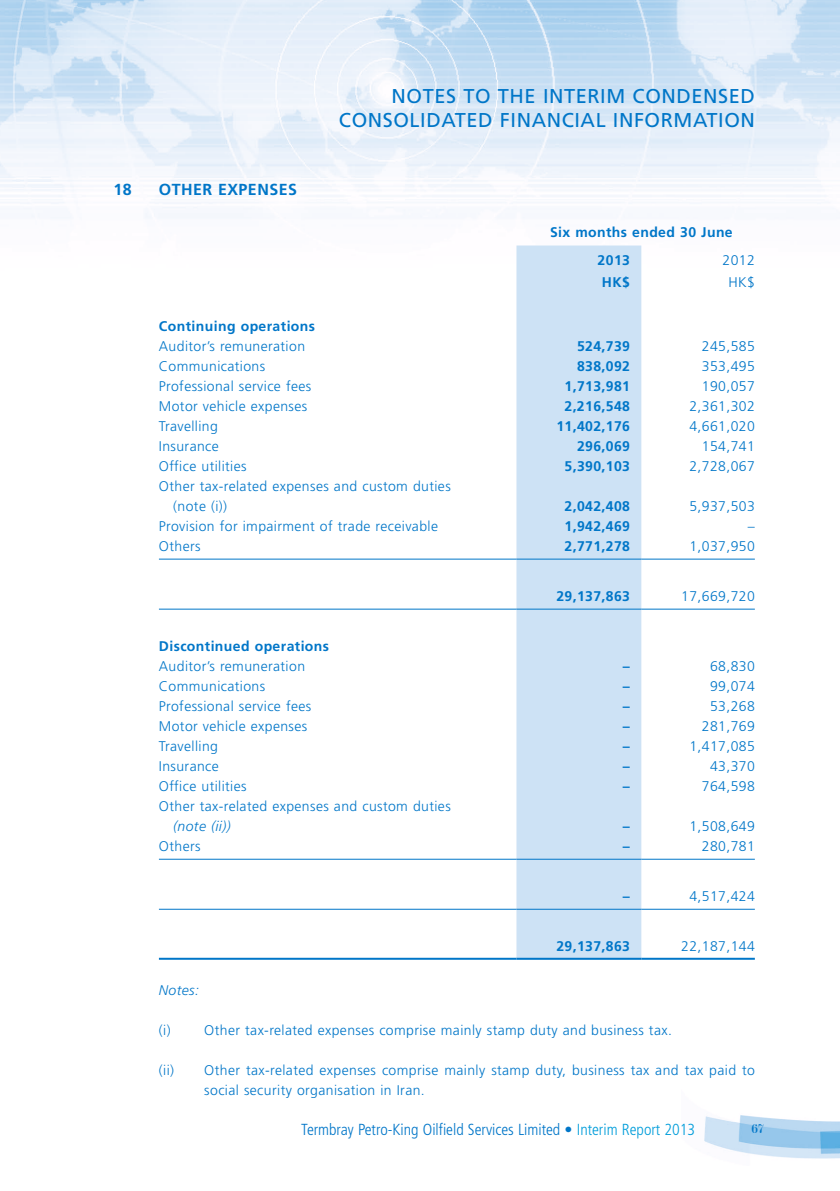
<style>
.page{position:relative;width:840px;height:1191px;background:#fff}
.page>*{position:absolute;margin:0;border:0;box-sizing:border-box;transform-origin:0 0}
.t1{font:20px/24px "Frutiger LT Std";letter-spacing:.03em;color:#0076c8;text-align:right}
.t2{font:300 condensed 16px "Frutiger LT Std";color:#0076c8}
.t3{font:700 16px "Frutiger LT Std";letter-spacing:.03em;color:#0076c8}
.t4{font:300 14px/20px "Frutiger LT Std";letter-spacing:.03em;color:#0076c8}
.t5{font:700 14px/28px "Frutiger LT Std";letter-spacing:.03em;color:#0076c8}
.t6{font:italic 300 14px "Frutiger LT Std";letter-spacing:.03em;color:#0076c8}
.t7{font:14px "Modern";color:#0076c8}
.s1{color:#009dda}
</style>
<div class="page">
<img style="left:1px;top:0;width:838px;height:960px">
<svg style="left:0;top:0;width:1px;height:203px"></svg>
<img style="left:704px;top:1115px;width:135px;height:44px">
<div style="left:516px;top:245px;width:125px;height:712px;background:#cde2f5"></div>
<hr style="left:159px;top:558px;width:357px;height:1px;background:#0076c8">
<hr style="left:516px;top:558px;width:125px;height:1px;background:#0076c8">
<hr style="left:641px;top:558px;width:113px;height:1px;background:#0076c8">
<hr style="left:159px;top:608px;width:357px;height:1px;background:#0076c8">
<hr style="left:516px;top:608px;width:125px;height:1px;background:#0076c8">
<hr style="left:641px;top:608px;width:113px;height:1px;background:#0076c8">
<hr style="left:159px;top:858px;width:357px;height:1px;background:#0076c8">
<hr style="left:516px;top:858px;width:125px;height:1px;background:#0076c8">
<hr style="left:641px;top:858px;width:113px;height:1px;background:#0076c8">
<hr style="left:159px;top:908px;width:357px;height:1px;background:#0076c8">
<hr style="left:516px;top:908px;width:125px;height:1px;background:#0076c8">
<hr style="left:641px;top:908px;width:113px;height:1px;background:#0076c8">
<hr style="left:159px;top:957px;width:357px;height:2px;background:#0076c8">
<hr style="left:516px;top:957px;width:125px;height:2px;background:#0076c8">
<hr style="left:641px;top:957px;width:113px;height:2px;background:#0076c8">
<p class="t3" style="left:113px;top:180px;width:39px">18 O</p>
<p class="t3" style="left:172px;top:180px;width:126px">th er expenses</p>
<h1 class="t1" style="left:339px;top:84px;width:417px">NOTES TO THE INTERIM CONDENSED<br>CONSOLIDATED FINANCIAL INFORMATION</h1>
<p class="t5" style="left:597px;top:218px;width:136px;text-indent:-48px">Six months ended 30 June<br>2013</p>
<p class="t4" style="left:722px;top:250px;width:34px">2012</p>
<p class="t5" style="left:601px;top:268px;width:30px">HK$</p>
<p class="t4" style="left:728px;top:272px;width:28px">HK$</p>
<p class="t5" style="left:159px;top:312px;width:158px">Continuing operations</p>
<p class="t4" style="left:159px;top:336px;width:148px">Auditor’s remuneration</p>
<p class="t5" style="left:576px;top:332px;width:54px">524,739</p>
<p class="t4" style="left:701px;top:336px;width:54px">245,585</p>
<p class="t4" style="left:159px;top:356px;width:108px">Communications</p>
<p class="t5" style="left:576px;top:352px;width:54px">838,092</p>
<p class="t4" style="left:701px;top:356px;width:54px">353,495</p>
<p class="t4" style="left:159px;top:376px;width:154px">Professional service fees</p>
<p class="t5" style="left:564px;top:372px;width:67px">1,713,981</p>
<p class="t4" style="left:701px;top:376px;width:54px">190,057</p>
<p class="t4" style="left:159px;top:396px;width:150px">Motor vehicle expenses</p>
<p class="t5" style="left:564px;top:392px;width:67px">2,216,548</p>
<p class="t4" style="left:689px;top:396px;width:67px">2,361,302</p>
<p class="t4" style="left:159px;top:416px;width:61px">Travelling</p>
<p class="t5" style="left:556px;top:412px;width:75px">11,402,176</p>
<p class="t4" style="left:689px;top:416px;width:67px">4,661,020</p>
<p class="t4" style="left:159px;top:436px;width:61px">Insurance</p>
<p class="t5" style="left:576px;top:432px;width:54px">296,069</p>
<p class="t4" style="left:701px;top:436px;width:54px">154,741</p>
<p class="t4" style="left:159px;top:456px;width:89px">Office utilities</p>
<p class="t5" style="left:564px;top:452px;width:67px">5,390,103</p>
<p class="t4" style="left:689px;top:456px;width:67px">2,728,067</p>
<p class="t4" style="left:173px;top:476px;width:279px;text-indent:-14px">Other tax-related expenses and custom duties (note (i))</p>
<p class="t5" style="left:564px;top:492px;width:67px">2,042,408</p>
<p class="t4" style="left:689px;top:496px;width:67px">5,937,503</p>
<p class="t4" style="left:159px;top:516px;width:280px">Provision for impairment of trade receivable</p>
<p class="t5" style="left:564px;top:512px;width:67px">1,942,469</p>
<p class="t4" style="left:747px;top:516px;width:8px">–</p>
<p class="t4" style="left:159px;top:536px;width:43px">Others</p>
<p class="t5" style="left:564px;top:532px;width:67px">2,771,278</p>
<p class="t4" style="left:689px;top:536px;width:67px">1,037,950</p>
<p class="t5" style="left:556px;top:582px;width:75px">29,137,863</p>
<p class="t4" style="left:680px;top:586px;width:75px">17,669,720</p>
<p class="t5" style="left:159px;top:632px;width:172px">Discontinued operations</p>
<p class="t4" style="left:159px;top:656px;width:148px">Auditor’s remuneration</p>
<p class="t5" style="left:622px;top:652px;width:8px">–</p>
<p class="t4" style="left:709px;top:656px;width:46px">68,830</p>
<p class="t4" style="left:159px;top:676px;width:108px">Communications</p>
<p class="t5" style="left:622px;top:672px;width:8px">–</p>
<p class="t4" style="left:709px;top:676px;width:46px">99,074</p>
<p class="t4" style="left:159px;top:696px;width:154px">Professional service fees</p>
<p class="t5" style="left:622px;top:692px;width:8px">–</p>
<p class="t4" style="left:709px;top:696px;width:46px">53,268</p>
<p class="t4" style="left:159px;top:716px;width:150px">Motor vehicle expenses</p>
<p class="t5" style="left:622px;top:712px;width:8px">–</p>
<p class="t4" style="left:701px;top:716px;width:54px">281,769</p>
<p class="t4" style="left:159px;top:736px;width:61px">Travelling</p>
<p class="t5" style="left:622px;top:732px;width:8px">–</p>
<p class="t4" style="left:689px;top:736px;width:67px">1,417,085</p>
<p class="t4" style="left:159px;top:756px;width:61px">Insurance</p>
<p class="t5" style="left:622px;top:752px;width:8px">–</p>
<p class="t4" style="left:709px;top:756px;width:46px">43,370</p>
<p class="t4" style="left:159px;top:776px;width:89px">Office utilities</p>
<p class="t5" style="left:622px;top:772px;width:8px">–</p>
<p class="t4" style="left:701px;top:776px;width:54px">764,598</p>
<p class="t4" style="left:159px;top:796px;width:293px">Other tax-related expenses and custom duties</p>
<p class="t6" style="left:173px;top:818px;width:59px">(note (ii))</p>
<p class="t5" style="left:622px;top:812px;width:8px">–</p>
<p class="t4" style="left:689px;top:816px;width:67px">1,508,649</p>
<p class="t4" style="left:159px;top:836px;width:43px">Others</p>
<p class="t5" style="left:622px;top:832px;width:8px">–</p>
<p class="t4" style="left:701px;top:836px;width:54px">280,781</p>
<p class="t5" style="left:622px;top:882px;width:8px">–</p>
<p class="t4" style="left:689px;top:886px;width:67px">4,517,424</p>
<p class="t5" style="left:556px;top:932px;width:75px">29,137,863</p>
<p class="t4" style="left:680px;top:936px;width:75px">22,187,144</p>
<p class="t6" style="left:159px;top:982px;width:42px">Notes:</p>
<p class="t4" style="left:159px;top:1020px;width:13px">(i)</p>
<p class="t4" style="left:204px;top:1020px;width:469px">Other tax-related expenses comprise mainly stamp duty and business tax.</p>
<p class="t4" style="left:204px;top:1060px;width:552px;text-indent:-45px">(ii) Other tax-related expenses comprise mainly stamp duty, business tax and tax paid to social security organisation in Iran.</p>
<p class="t2" style="left:301px;top:1120px;width:395px">Termbray Petro-King Oilfield Services Limited • <span class="s1">Interim Report 2013</span></p>
<p class="t7" style="left:751px;top:1122px;width:14px">67</p>
</div>
